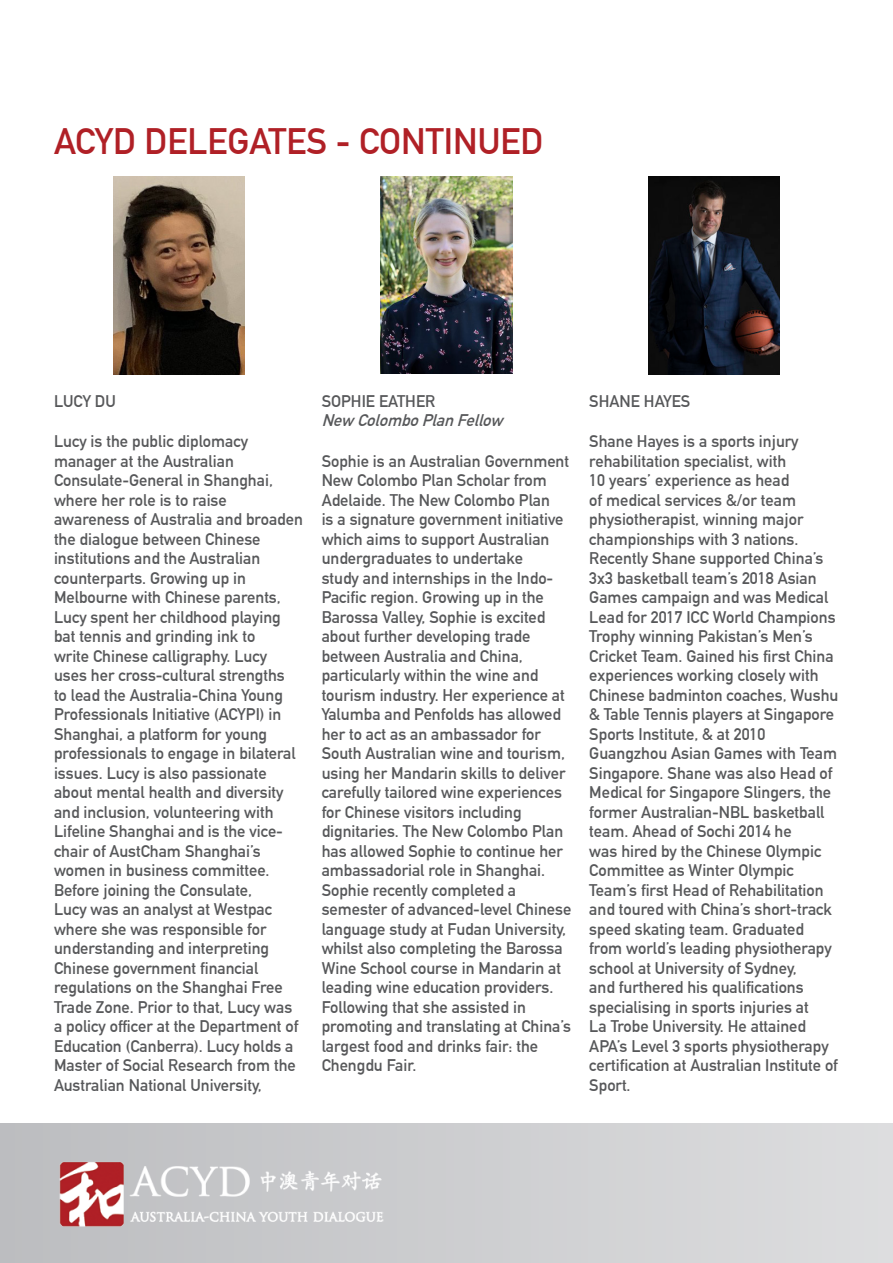
<style>
.page{position:relative;width:893px;height:1263px;background:#fff}
.page>*{position:absolute;margin:0;border:0;box-sizing:border-box;transform-origin:0 0}
.Heading_1__Red{font:700 36px "DIN Alternate";color:#b02026}
.SUB1{font:700 16.5px/19.5px "DIN Alternate";color:#57585a}
.SUB1-2{font:italic 700 16.5px/19.5px "DIN Alternate";color:#57585a}
.s1{font-style:normal}
</style>
<div class="page">
<div style="left:0;top:1124px;width:893px;height:139px;background:linear-gradient(to right,#bcbdc0,#dddedf)"></div>
<img style="left:54px;top:1153px;width:338px;height:80px">
<img style="left:113px;top:177px;width:132px;height:197px">
<img style="left:648px;top:177px;width:132px;height:197px">
<img style="left:381px;top:177px;width:131px;height:197px">
<p class="Heading_1__Red" style="left:54px;top:114px;width:491px">ACYD DELEGATES - CONTINUED</p>
<p class="SUB1" style="left:54px;top:390px;width:63px">LUCY DU</p>
<p class="SUB1" style="left:54px;top:431px;width:250px">Lucy is the public diplomacy manager at the Australian<br>Consulate-General in Shanghai, where her role is to raise awareness of Australia and broaden the dialogue between Chinese institutions and the Australian counterparts. Growing up in<br>Melbourne with Chinese parents,<br>Lucy spent her childhood playing bat tennis and grinding ink to<br>write Chinese calligraphy. Lucy uses her cross-cultural strengths<br>to lead the Australia-China Young<br>Professionals Initiative (ACYPI) in<br>Shanghai, a platform for young professionals to engage in bilateral issues. Lucy is also passionate about mental health and diversity and inclusion, volunteering with<br>Lifeline Shanghai and is the vice&shy;chair of AustCham Shanghai’s women in business committee.<br>Before joining the Consulate,<br>Lucy was an analyst at Westpac where she was responsible for understanding and interpreting<br>Chinese government financial regulations on the Shanghai Free<br>Trade Zone. Prior to that, Lucy was a policy officer at the Department of<br>Education (Canberra). Lucy holds a<br>Master of Social Research from the<br>Australian National University,</p>
<p class="SUB1-2" style="left:322px;top:390px;width:188px"><span class="s1">SOPHIE EATHER<br></span>New ColomboPlanFellow</p>
<p class="SUB1" style="left:322px;top:450px;width:251px">Sophie is an Australian Government<br>New Colombo Plan Scholar from<br>Adelaide. The New Colombo Plan<br>is a signature government initiative which aims to support Australian undergraduates to undertake<br>study and internships in the Indo-<br>Pacific region. Growing up in the<br>Barossa Valley, Sophie is excited about further developing trade between Australia and China, particularly within the wine and tourism industry. Her experience at<br>Yalumba and Penfolds has allowed her to act as an ambassador for<br>South Australian wine and tourism, using her Mandarin skills to deliver carefully tailored wine experiences for Chinese visitors including dignitaries. The New Colombo Plan has allowed Sophie to continue her ambassadorial role in Shanghai.<br>Sophie recently completed a semester of advanced-level Chinese language study at Fudan University, whilst also completing the Barossa<br>Wine School course in Mandarin at leading wine education providers.<br>Following that she assisted in promoting and translating at China’s largest food and drinks fair: the<br>Chengdu Fair.</p>
<p class="SUB1" style="left:589px;top:390px;width:103px">SHANE HAYES</p>
<p class="SUB1" style="left:589px;top:431px;width:251px">Shane Hayes is a sports injury rehabilitation specialist, with<br>10 years’ experience as head<br>of medical services &amp;/or team physiotherapist, winning major championships with 3 nations.<br>Recently Shane supported China’s<br>3x3 basketball team’s 2018 Asian<br>Games campaign and was Medical<br>Lead for 2017 ICC World Champions<br>Trophy winning Pakistan’s Men’s<br>Cricket Team. Gained his first China experiences working closely with<br>Chinese badminton coaches, Wushu &amp; Table Tennis players at Singapore<br>Sports Institute, &amp; at 2010<br>Guangzhou Asian Games with Team<br>Singapore. Shane was also Head of<br>Medical for Singapore Slingers, the former Australian-NBL basketball team. Ahead of Sochi 2014 he<br>was hired by the Chinese Olympic<br>Committee as Winter Olympic<br>Team’s first Head of Rehabilitation and toured with China’s short-track speed skating team. Graduated from world’s leading physiotherapy school at University of Sydney,<br>and furthered his qualifications specialising in sports injuries at<br>La Trobe University. He attained<br>APA’s Level 3 sports physiotherapy certification at Australian Institute of<br>Sport.</p>
</div>
